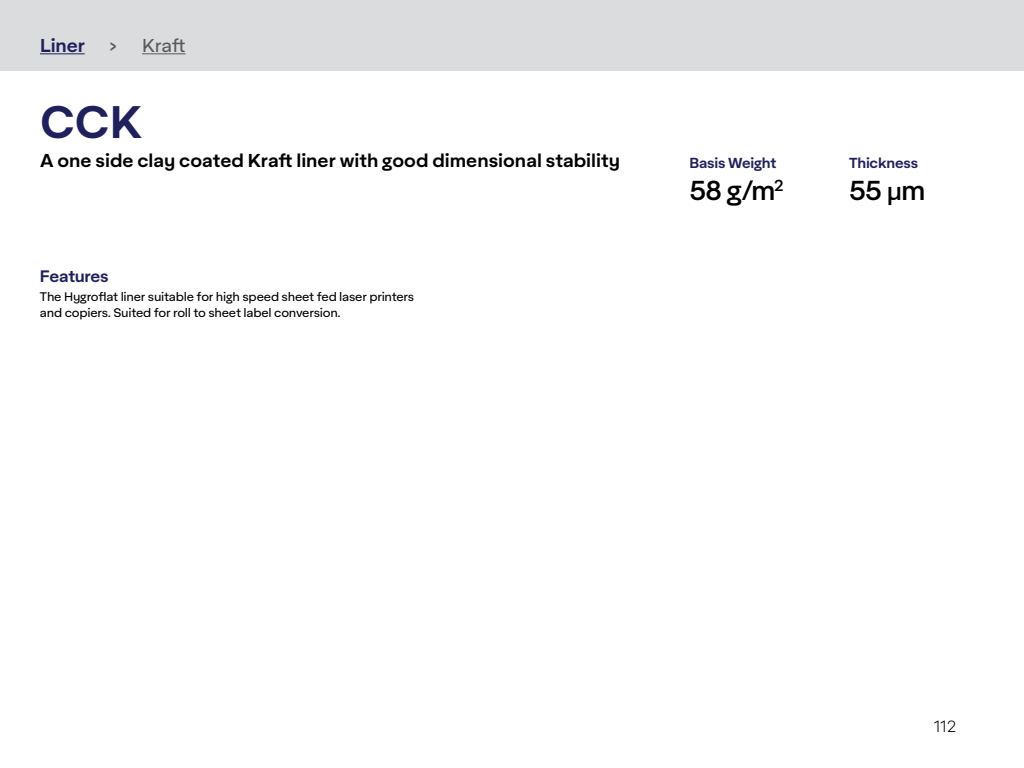
<style>
.page{position:relative;width:1024px;height:768px;background:#fff}
.page>*{position:absolute;margin:0;border:0;box-sizing:border-box;transform-origin:0 0}
.t1{font:600 43.95px "Aktifo A";color:#20215c}
.t2{font:500 27px "Aktifo A";color:#000}
.t3{font:600 18px "Aktifo A";color:#000}
.t4{font:18px "Aktifo A";color:#59595c}
.t5{font:600 18px "Aktifo A";letter-spacing:-.005em;color:#20215c}
.t6{font:600 16px "Aktifo A";letter-spacing:-.02em;color:#20215c}
.t7{font:300 16px "Aktifo A";color:#000}
.t8{font:600 14px "Aktifo A";letter-spacing:-.015em;color:#20215c}
.t9{font:12px/16px "Aktifo A";letter-spacing:-.02em;color:#000}
.s1{font-family:"Nunito Sans";font-weight:600}
</style>
<div class="page">
<div style="left:0;top:0;width:1024px;height:71px;background:#dbdcdd"></div>
<hr style="left:40px;top:53px;width:45px;height:1px;background:#20215c">
<hr style="left:142px;top:53px;width:44px;height:1px;background:#59595c">
<h3 class="t5" style="left:40px;top:34px;width:46px">Liner</h3>
<h3 class="t4" style="left:109px;top:34px;width:78px">&gt; Kraft</h3>
<h1 class="t1" style="left:40px;top:93px;width:104px">CCK</h1>
<h3 class="t3" style="left:40px;top:149px;width:581px">A one side clay coated Kraft liner with good dimensional stability</h3>
<h3 class="t6" style="left:40px;top:266px;width:70px">Features</h3>
<p class="t9" style="left:40px;top:289px;width:376px">The Hygroflat liner suitable for high speed sheet fed laser printers and copiers. Suited for roll to sheet label conversion.</p>
<p class="t8" style="left:689px;top:153px;width:89px">Basis Weight</p>
<h2 class="t2" style="left:689px;top:173px;width:96px">58 g/m<sup>2</sup></h2>
<p class="t8" style="left:849px;top:153px;width:71px">Thickness</p>
<h2 class="t2" style="left:849px;top:173px;width:78px">55 <span class="s1">µ</span>m</h2>
<h3 class="t7" style="left:933px;top:717px;width:24px">112</h3>
</div>
